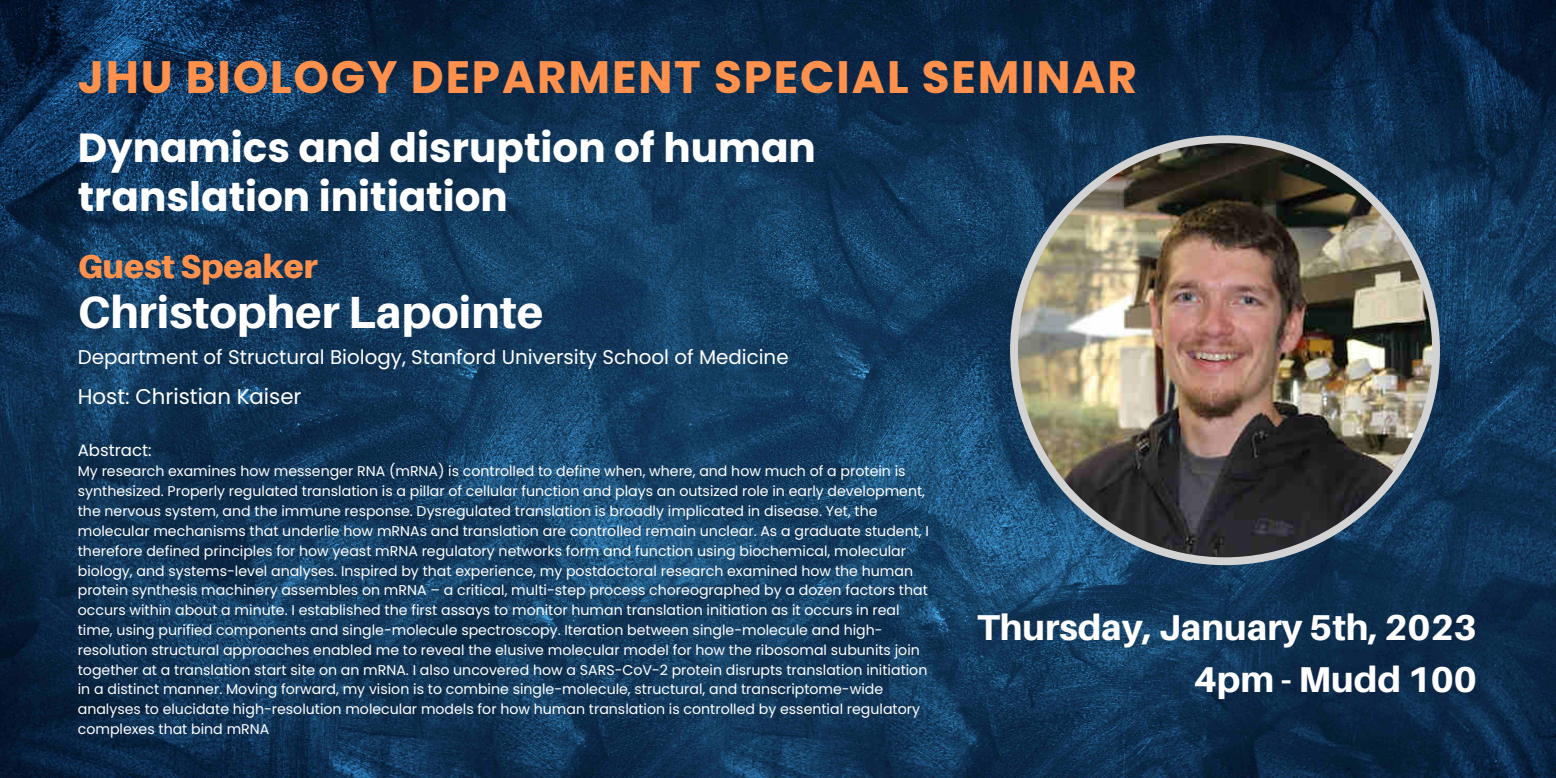
<style>
.page{position:relative;width:1556px;height:778px;background:#fff}
.page>*{position:absolute;margin:0;border:0;box-sizing:border-box;transform-origin:0 0}
.t1{font:700 45.36px "Poppins";letter-spacing:.04em;color:#ff914d}
.t2{font:800 45.09px "Aileron";color:#fff}
.t3{font:700 40.56px/48.6px "Poppins";color:#fff}
.t4{font:800 35.94px/51px "Aileron";color:#fff;text-align:right}
.t5{font:900 33.09px "Aileron";color:#ff914d}
.t6{font:21.33px "Poppins";color:#fff}
.t7{font:19.83px "Poppins";color:#fff}
.t8{font:16.53px "Poppins";color:#fff}
.t9{font:14.13px/19.8px "Poppins";color:#fff}
</style>
<div class="page">
<img style="left:0;top:0;width:1555px;height:778px">
<img style="left:1010px;top:135px;width:429px;height:430px">
<h1 class="t1" style="left:78px;top:45px;width:1060px">JHU BIOLOGY DEPARMENT SPECIAL SEMINAR</h1>
<h3 class="t3" style="left:78px;top:124px;width:739px">Dynamics and disruption of human translation initiation</h3>
<h3 class="t5" style="left:78px;top:246px;width:241px">Guest Speaker</h3>
<h2 class="t2" style="left:78px;top:284px;width:467px">Christopher Lapointe</h2>
<h3 class="t7" style="left:78px;top:343px;width:712px">Department of Structural Biology, Stanford University School of Medicine</h3>
<h3 class="t6" style="left:78px;top:382px;width:225px">Host: Christian Kaiser</h3>
<p class="t8" style="left:78px;top:438px;width:75px">Abstract:</p>
<p class="t9" style="left:78px;top:461px;width:852px">My research examines how messenger RNA (mRNA) is controlled to define when, where, and how much of a protein is synthesized. Properly regulated translation is a pillar of cellular function and plays an outsized role in early development, the nervous system, and the immune response. Dysregulated translation is broadly implicated in disease. Yet, the molecular mechanisms that underlie how mRNAs and translation are controlled remain unclear. As a graduate student, I therefore defined principles for how yeast mRNA regulatory networks form and function using biochemical, molecular biology, and systems-level analyses. Inspired by that experience, my postdoctoral research examined how the human protein synthesis machinery assembles on mRNA – a critical, multi-step process choreographed by a dozen factors that occurs within about a minute. I established the first assays to monitor human translation initiation as it occurs in real time, using purified components and single-molecule spectroscopy. Iteration between single-molecule and high&shy;resolution structural approaches enabled me to reveal the elusive molecular model for how the ribosomal subunits join together at a translation start site on an mRNA. I also uncovered how a SARS-CoV-2 protein disrupts translation initiation in a distinct manner. Moving forward, my vision is to combine single-molecule, structural, and transcriptome-wide analyses to elucidate high-resolution molecular models for how human translation is controlled by essential regulatory complexes that bind mRNA</p>
<h3 class="t4" style="left:977px;top:601px;width:501px">Thursday, January 5th, 2023<br>4pm - Mudd 100</h3>
</div>
